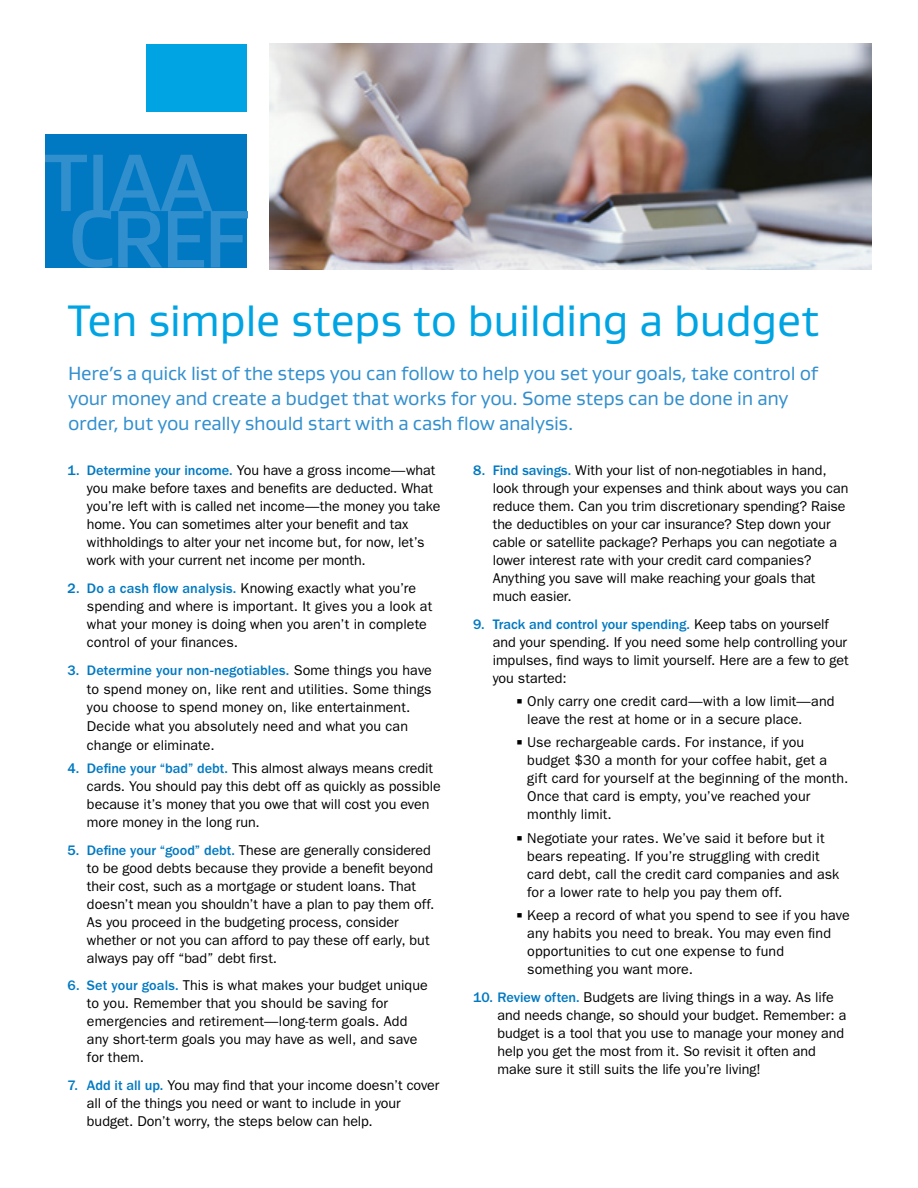
<style>
.page{position:relative;width:918px;height:1188px;background:#fff}
.page>*{position:absolute;margin:0;border:0;box-sizing:border-box;transform-origin:0 0}
.t1{font:45px "Gustan";letter-spacing:-.01em;color:#00a4e3}
._2B_Intro__G_14_18{font:19.5px/24.8px "Gustan";letter-spacing:-.015em;color:#328fce}
.t2{font:19.5px/24.8px "Gustan";letter-spacing:-.015em;color:#0079c2}
.t3{font:14.25px/18px "ITC Franklin Gothic Std";color:#000}
.s1{font-family:"ITC Franklin Gothic Std";font-weight:500}
.s2{font-weight:500;color:#0079c2}
</style>
<div class="page">
<div style="left:46px;top:134px;width:201px;height:134px;background:#0079c2"></div>
<svg style="left:46px;top:155px;width:201px;height:113px"></svg>
<img style="left:269px;top:43px;width:602px;height:227px">
<div style="left:146px;top:44px;width:101px;height:68px;background:#00a4e3"></div>
<p class="t1" style="left:68px;top:291px;width:753px">Ten simple steps to building a budget</p>
<p class="t2" style="left:68px;top:361px;width:765px;text-indent:492px">take contr l of your money and create a budget that works for you. Some steps can be done in any order, but you really should start with a cash flow analysis<span class="s1">.</span></p>
<p class="_2B_Intro__G_14_18" style="left:68px;top:361px;width:752px">Here’s a quick list of the steps you can follow to help you set your goals, take control of your money and create a budget that works for you. Some steps can be done in any order, but you really should start with a cash flow analysis.</p>
<p class="t3" style="left:87px;top:461px;width:355px;text-indent:-19px"><span class="s2">1. Determine your income.</span> You have a gross income—what you make before taxes and benefts are deducted. What you’re left with is called net income—the money you take home. You can sometimes alter your beneft and tax withholdings to alter your net income but, for now, let’s work with your current net income per month.</p>
<p class="t3" style="left:87px;top:579px;width:347px;text-indent:-19px"><span class="s2">2. Do a cash fow analysis.</span> Knowing exactly what you’re spending and where is important. It gives you a look at what your money is doing when you aren’t in complete control of your fnances.</p>
<p class="t3" style="left:87px;top:661px;width:347px;line-height:18.8px;text-indent:-19px"><span class="s2">3. Determine your non-negotiables.</span> Some things you have to spend money on, like rent and utilities. Some things you choose to spend money on, like entertainment.<br>Decide what you absolutely need and what you can change or eliminate.</p>
<p class="t3" style="left:87px;top:759px;width:355px;text-indent:-19px"><span class="s2">4. Defne your “bad” debt.</span> This almost always means credit cards. You should pay this debt off as quickly as possible because it’s money that you owe that will cost you even more money in the long run.</p>
<p class="t3" style="left:87px;top:841px;width:349px;text-indent:-19px"><span class="s2">5. Defne your “good” debt.</span> These are generally considered to be good debts because they provide a beneft beyond their cost, such as a mortgage or student loans. That doesn’t mean you shouldn’t have a plan to pay them off.<br>As you proceed in the budgeting process, consider whether or not you can afford to pay these off early, but always pay off “bad” debt frst.</p>
<p class="t3" style="left:87px;top:976px;width:342px;text-indent:-19px"><span class="s2">6. Set your goals.</span> This is what makes your budget unique to you. Remember that you should be saving for emergencies and retirement—long-term goals. Add any short-term goals you may have as well, and save for them.</p>
<p class="t3" style="left:87px;top:1076px;width:354px;text-indent:-19px"><span class="s2">7. Add it all up.</span> You may fnd that your income doesn’t cover all of the things you need or want to include in your budget. Don’t worry, the steps below can help.</p>
<p class="t3" style="left:493px;top:461px;width:357px;text-indent:-19px"><span class="s2">8. Find savings.</span> With your list of non-negotiables in hand, look through your expenses and think about ways you can reduce them. Can you trim discretionary spending? Raise the deductibles on your car insurance? Step down your cable or satellite package? Perhaps you can negotiate a lower interest rate with your credit card companies?<br>Anything you save will make reaching your goals that much easier.</p>
<p class="t3" style="left:493px;top:615px;width:357px;text-indent:-19px"><span class="s2">9. Track and control your spending.</span> Keep tabs on yourself and your spending. If you need some help controlling your impulses, fnd ways to limit yourself. Here are a few to get you started:</p>
<p class="t3" style="left:527px;top:692px;width:309px">Only carry one credit card—with a low limit—and leave the rest at home or in a secure place.</p>
<p class="t3" style="left:527px;top:734px;width:323px">Use rechargeable cards. For instance, if you budget $30 a month for your coffee habit, get a gift card for yourself at the beginning of the month.<br>Once that card is empty, you’ve reached your monthly limit.</p>
<p class="t3" style="left:527px;top:829px;width:314px">Negotiate your rates. We’ve said it before but it bears repeating. If you’re struggling with credit card debt, call the credit card companies and ask for a lower rate to help you pay them off.</p>
<p class="t3" style="left:527px;top:906px;width:324px">Keep a record of what you spend to see if you have any habits you need to break. You may even fnd opportunities to cut one expense to fund something you want more.</p>
<p class="t3" style="left:497px;top:988px;width:350px;text-indent:-24px"><span class="s2">10. Review often.</span> Budgets are living things in a way. As life and needs change, so should your budget. Remember: a budget is a tool that you use to manage your money and help you get the most from it. So revisit it often and make sure it still suits the life you’re living!</p>
</div>
